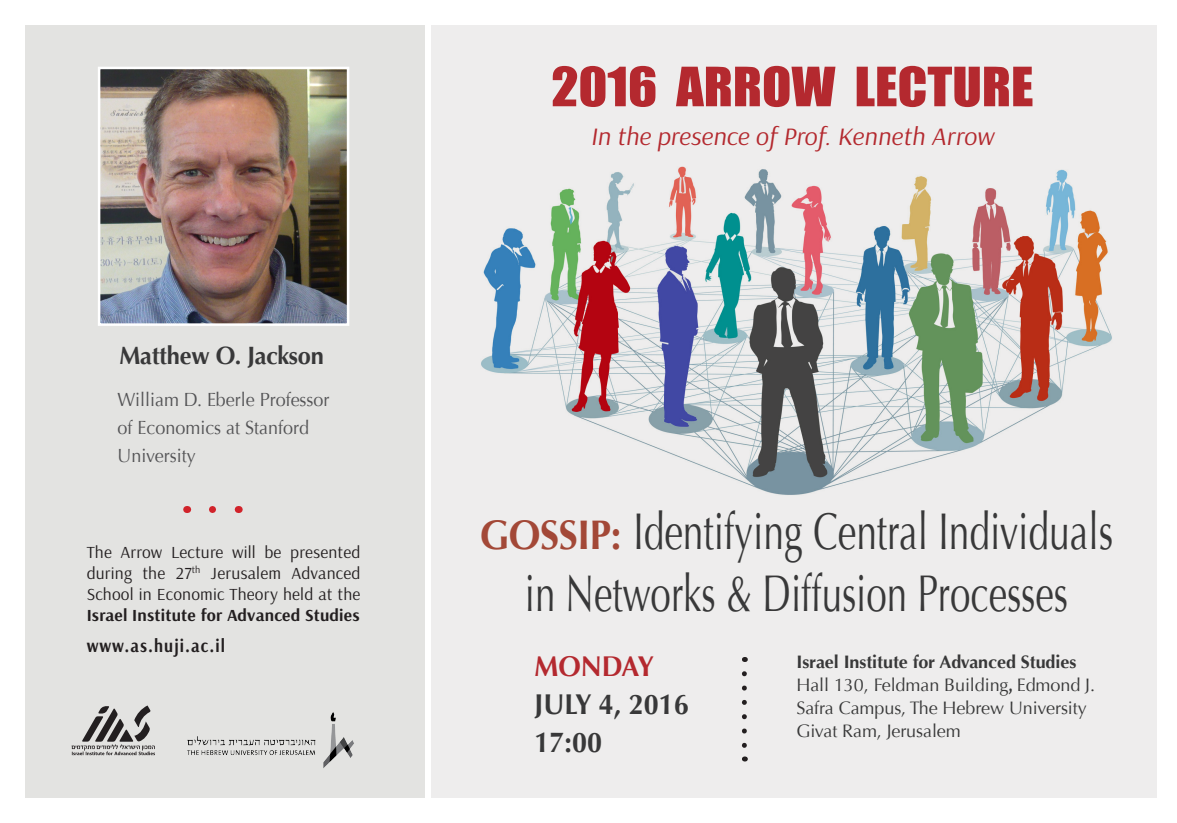
<style>
.page{position:relative;width:1177px;height:823px;background:#fff}
.page>*{position:absolute;margin:0;border:0;box-sizing:border-box;transform-origin:0 0}
.t1{font:51.5px/61.6px "Optima";color:#383839;text-align:center;scale:.72 1}
.t2{font:50px "Impact";color:#b4292f;scale:1.08 1}
.t3{font:700 28.5px/38px "Optima";color:#383839;scale:.94 1}
.t4{font:700 28.5px "Optima";color:#b4292f;scale:.94 1}
.t5{font:italic 25.2px "Arsenal";color:#b4292f;scale:1.04 1}
.t6{font:700 25px "Optima";letter-spacing:-.01em;color:#383839;scale:.94 1}
.t7{font:19px/28px "Optima";color:#535355;scale:.94 1}
.t8{font:700 18.5px "Arsenal";letter-spacing:.06em;color:#231f20;scale:.91 1}
.t9{font:18px/23px "Optima";letter-spacing:-.005em;color:#383839}
.t10{font:17px/21px "Arsenal";letter-spacing:.01em;color:#231f20;text-align:justify}
.t11{font:700 17px "Arsenal";letter-spacing:.01em;color:#231f20}
.s1{font-weight:700;font-size:41.2px;color:#a34837}
.s2{font-weight:700}
.s3{font-family:"Candara"}
</style>
<div class="page">
<div style="left:25px;top:25px;width:400px;height:772px;background:#e3e3e1"></div>
<div style="left:432px;top:25px;width:725px;height:772px;background:#eeeded"></div>
<img style="left:102px;top:71px;width:243px;height:251px">
<div style="left:98px;top:67px;width:251px;height:259px;border:3px solid #fff"></div>
<svg style="left:72px;top:705px;width:83px;height:49px"></svg>
<img style="left:187px;top:712px;width:167px;height:56px">
<svg style="left:212px;top:506px;width:4px;height:6px"></svg>
<svg style="left:741px;top:673px;width:5px;height:88px"></svg>
<img style="left:481px;top:166px;width:631px;height:329px">
<h3 class="t6" style="left:119px;top:341px;width:219px">Matthew O. Jackson</h3>
<p class="t7" style="left:118px;top:385px;width:227px">William D. Eberle Professor of Economics at Stanford<br>University</p>
<p class="t10" style="left:87px;top:541px;width:275px">The Arrow Lecture will be presented during the 27<sup>th</sup> Jerusalem Advanced School in Economic Theory held at the</p>
<p class="t11" style="left:87px;top:604px;width:274px">Israel Institute for Advanced Studies</p>
<p class="t8" style="left:87px;top:633px;width:153px">www.as.huji.ac.il</p>
<h2 class="t2" style="left:551px;top:56px;width:448px">2016 ARROW LECTURE</h2>
<h3 class="t5" style="left:590px;top:121px;width:389px">In the presence of Prof. Kenneth Arrow</h3>
<h1 class="t1" style="left:479px;top:501px;width:881px"><span class="s1">GOSSIP:</span> Identifying Central Individuals in Networks &amp; Diffusion Processes</h1>
<h3 class="t4" style="left:534px;top:649px;width:128px">MONDAY</h3>
<h3 class="t3" style="left:534px;top:685px;width:165px">JULY 4, 2016<br>17:00</h3>
<p class="t9" style="left:796px;top:650px;width:300px"><span class="s2">Israel Institute for Advanced Studies </span>Hall 130, Feldman Building<span class="s3">,</span> Edmond J.<br>Safra Campus, The Hebrew University Givat Ram, Jerusalem</p>
</div>
